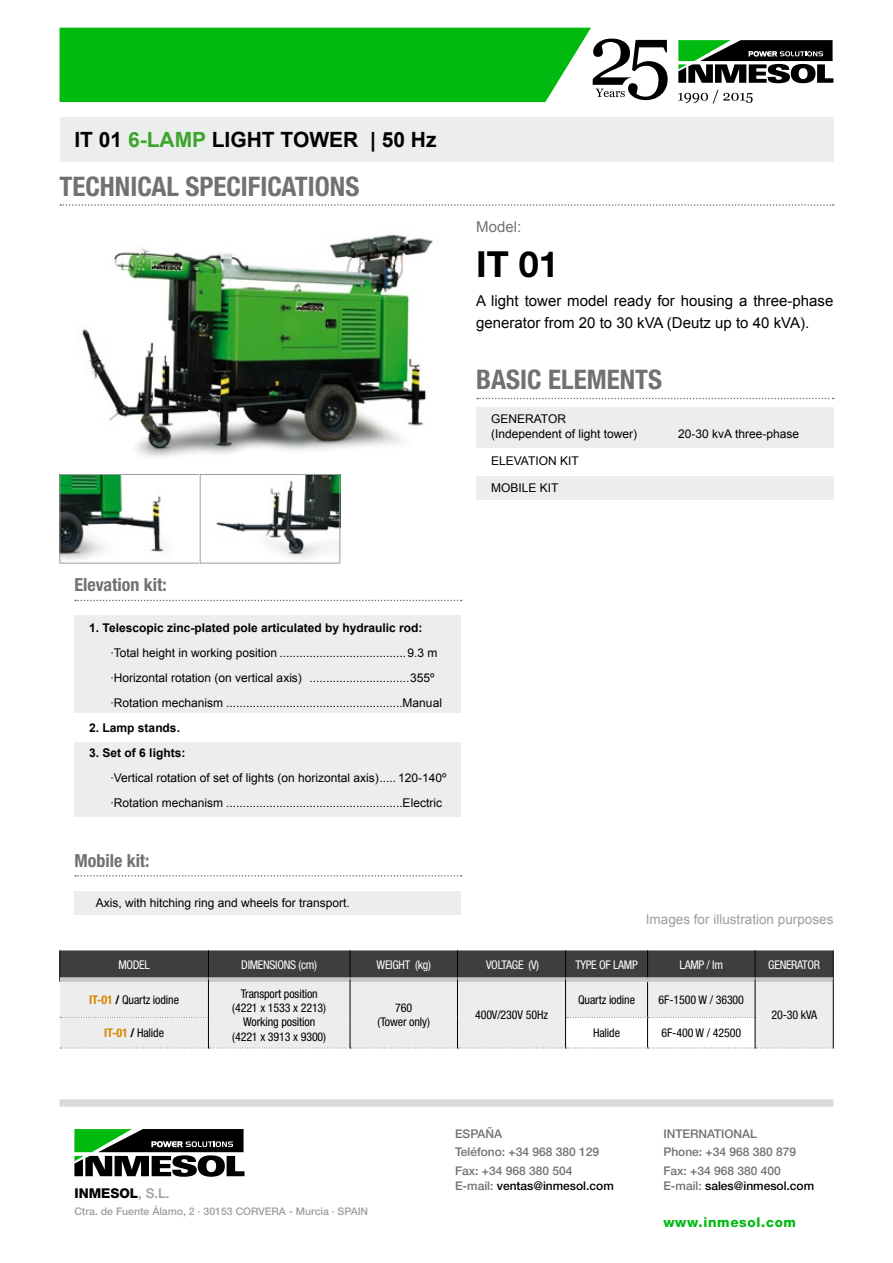
<style>
.page{position:relative;width:893px;height:1263px;background:#fff}
.page>*{position:absolute;margin:0;border:0;box-sizing:border-box;transform-origin:0 0}
.t1{font:700 36px "Helvetica Neue LT Std";color:#000}
.t2{font:700 condensed 27px "Helvetica Neue LT Std";color:#707172}
.t3{font:700 21px "Arial";color:#000}
.t4{font:700 condensed 18px "Helvetica Neue LT Std";color:#707172}
.t5{font:15px/21.3px "Arial";color:#000}
.t6{font:15px "Arial";color:#707172}
.t7{font:13.5px "Arial";color:#9c9e9f}
.t8{font:800 13.5px "Helvetica Neue LT Std";letter-spacing:.05em;color:#01ba10}
.t9{font:800 13.5px "Helvetica Neue LT Std";color:#000}
.t10{font:12px/25px "Arial";color:#000}
.t11{font:condensed 12px/14.4px "Helvetica Neue LT Std";letter-spacing:-.01em;color:#000;text-align:center}
.t12{font:500 12px/18.6px "Helvetica Neue LT Std";color:#707172}
.t13{font:700 12px "Arial";color:#000}
.t14{font:condensed 12px "Helvetica Neue LT Std";letter-spacing:-.025em;color:#fff}
.t15{font:500 12px "Helvetica Neue LT Std";color:#000}
.t16{font:500 10.5px "Helvetica Neue LT Std";color:#9c9e9f}
.s1{color:#3ca52b}
.s2{font-weight:700;color:#da8500}
.s3{font-weight:700}
.s4{font-weight:500;color:#9c9e9f}
.s5{color:#707172}
</style>
<div class="page">
<div style="left:60px;top:1099px;width:773px;height:8px;background:#d9dadb"></div>
<svg style="left:74px;top:1129px;width:170px;height:48px"></svg>
<svg style="left:678px;top:90px;width:75px;height:13px"></svg>
<svg style="left:678px;top:40px;width:155px;height:43px"></svg>
<svg style="left:60px;top:28px;width:608px;height:74px;background:#20bb2c"></svg>
<img style="left:82px;top:234px;width:351px;height:224px">
<img style="left:62px;top:476px;width:104px;height:84px">
<div style="left:60px;top:474px;width:140px;height:89px;border:1px solid #9c9e9f"></div>
<img style="left:216px;top:476px;width:122px;height:83px">
<div style="left:200px;top:474px;width:140px;height:89px;border:1px solid #9c9e9f"></div>
<svg style="left:60px;top:204px;width:774px;height:2px"></svg>
<svg style="left:75px;top:600px;width:387px;height:1px"></svg>
<svg style="left:75px;top:875px;width:387px;height:1px"></svg>
<div style="left:74px;top:615px;width:387px;height:97px;background:#eceded"></div>
<div style="left:74px;top:891px;width:387px;height:24px;background:#eceded"></div>
<div style="left:74px;top:742px;width:387px;height:74px;background:#eceded"></div>
<svg style="left:477px;top:398px;width:357px;height:1px"></svg>
<div style="left:476px;top:407px;width:357px;height:40px;background:#eceded"></div>
<div style="left:476px;top:476px;width:357px;height:24px;background:#eceded"></div>
<div style="left:227px;top:1131px;width:13px;height:6px;background:#000"></div>
<hr style="left:59px;top:950px;width:1px;height:32px;background:#000">
<svg style="left:60px;top:950px;width:774px;height:98px;background:#bbbcbc"></svg>
<div style="left:60px;top:117px;width:773px;height:45px;background:#eceded"></div>
<h3 class="t3" style="left:74px;top:126px;width:364px">IT 01 <span class="s1">6-LAMP</span> LIGHT TOWER | 50 Hz</h3>
<h2 class="t2" style="left:60px;top:170px;width:301px">TECHNICAL SPECIFICATIONS</h2>
<p class="t6" style="left:476px;top:217px;width:47px">Model:</p>
<h1 class="t1" style="left:476px;top:242px;width:84px">IT 01</h1>
<p class="t5" style="left:476px;top:291px;width:359px">A light tower model ready for housing a three-phase generator from 20 to 30 kVA (Deutz up to 40 kVA).</p>
<h2 class="t2" style="left:476px;top:363px;width:187px">BASIC ELEMENTS</h2>
<p class="t10" style="left:491px;top:412px;width:148px;line-height:14.4px">GENERATOR (Independent of light tower)</p>
<p class="t10" style="left:491px;top:448px;width:89px">ELEVATION KIT</p>
<p class="t10" style="left:491px;top:475px;width:69px">MOBILE KIT</p>
<p class="t10" style="left:678px;top:421px;width:122px">20-30 kvA three-phase</p>
<h3 class="t4" style="left:74px;top:574px;width:94px">Elevation kit:</h3>
<p class="t13" style="left:89px;top:620px;width:335px">1. Telescopic zinc-plated pole articulated by hydraulic rod:</p>
<p class="t10" style="left:111px;top:640px;width:333px">·Total height in working position ......................................9.3 m ·Horizontal rotation (on vertical axis) ..............................355º ·Rotation mechanism .....................................................Manual</p>
<p class="t13" style="left:89px;top:720px;width:92px">2. Lamp stands.</p>
<p class="t13" style="left:89px;top:745px;width:98px">3. Set of 6 lights:</p>
<p class="t10" style="left:111px;top:765px;width:337px">·Vertical rotation of set of lights (on horizontal axis)..... 120-140º ·Rotation mechanism .....................................................Electric</p>
<h3 class="t4" style="left:74px;top:849px;width:77px">Mobile kit:</h3>
<p class="t10" style="left:96px;top:890px;width:256px">Axis, with hitching ring and wheels for transport.</p>
<p class="t7" style="left:646px;top:910px;width:189px">Images for illustration purposes</p>
<p class="t14" style="left:118px;top:958px;width:33px">MODEL</p>
<p class="t14" style="left:241px;top:958px;width:77px">DIMENSIONS (cm)</p>
<p class="t14" style="left:377px;top:958px;width:56px">WEIGHT (kg)</p>
<p class="t14" style="left:486px;top:958px;width:55px">VOLTAGE (V)</p>
<p class="t14" style="left:575px;top:958px;width:64px">TYPE OF LAMP</p>
<p class="t14" style="left:680px;top:958px;width:45px">LAMP / lm</p>
<p class="t14" style="left:768px;top:958px;width:53px">GENERATOR</p>
<p class="t11" style="left:89px;top:992px;width:91px"><span class="s2">IT-01</span> <span class="s3">/</span> Quartz iodine</p>
<p class="t11" style="left:232px;top:986px;width:95px">Transport position (4221 x 1533 x 2213)<br>Working position (4221 x 3913 x 9300)</p>
<p class="t11" style="left:578px;top:992px;width:58px">Quartz iodine</p>
<p class="t11" style="left:659px;top:992px;width:87px">6F-1500 W / 36300</p>
<p class="t11" style="left:378px;top:1000px;width:54px">760<br>(Tower only)</p>
<p class="t11" style="left:475px;top:1008px;width:74px">400V/230V 50Hz</p>
<p class="t11" style="left:771px;top:1008px;width:47px">20-30 kVA</p>
<p class="t11" style="left:104px;top:1025px;width:61px"><span class="s2">IT-01</span> <span class="s3">/</span> Halide</p>
<p class="t11" style="left:593px;top:1025px;width:28px">Halide</p>
<p class="t11" style="left:661px;top:1025px;width:81px">6F-400 W / 42500</p>
<p class="t9" style="left:74px;top:1185px;width:97px">INMESOL<span class="s4">, S.L.</span></p>
<p class="t16" style="left:74px;top:1205px;width:295px">Ctra. de Fuente Álamo, 2 · 30153 CORVERA - Murcia · SPAIN</p>
<p class="t12" style="left:455px;top:1124px;width:146px">ESPAÑA<br>Teléfono: +34 968 380 129<br>Fax: +34 968 380 504</p>
<p class="t15" style="left:455px;top:1178px;width:160px"><span class="s5">E-mail:</span> ventas@inmesol.com</p>
<p class="t12" style="left:663px;top:1124px;width:134px">INTERNATIONAL<br>Phone: +34 968 380 879<br>Fax: +34 968 380 400</p>
<p class="t15" style="left:663px;top:1178px;width:152px"><span class="s5">E-mail:</span> sales@inmesol.com</p>
<p class="t8" style="left:663px;top:1214px;width:134px">www.inmesol.com</p>
</div>
